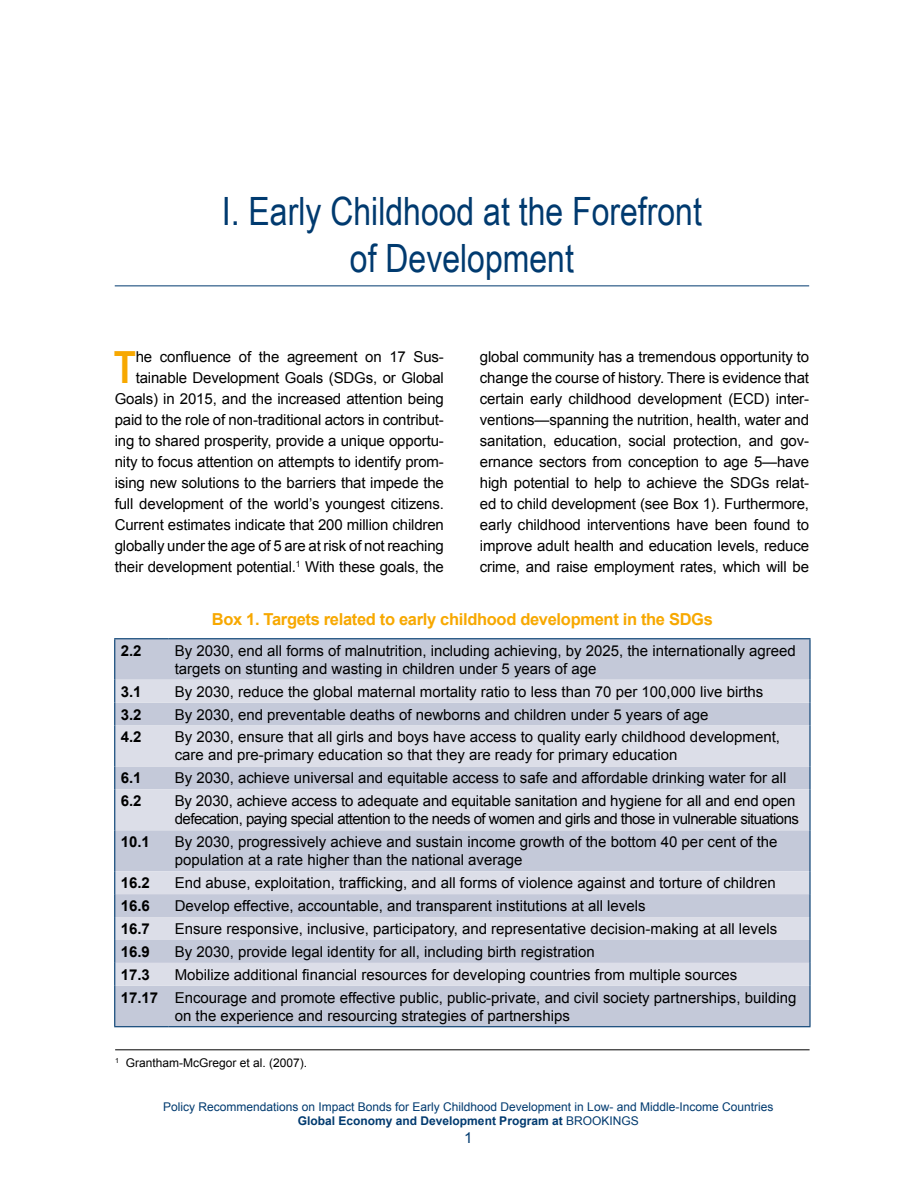
<style>
.page{position:relative;width:918px;height:1188px;background:#fff}
.page>*{position:absolute;margin:0;border:0;box-sizing:border-box;transform-origin:0 0}
.t1{font:700 44.4px "Arial Narrow";color:#f7a800}
.t2{font:39px/46.8px "Arial Narrow";color:#003a6f;text-align:center}
.t3{font:700 16.5px "Arial";letter-spacing:-.02em;color:#f7a800}
.t4{font:15px/21px "Arial";color:#000}
.t5{font:15px/18px "Arial";letter-spacing:-.035em;color:#000}
.t6{font:700 15px "Arial";color:#000}
.t7{font:15px "Arial";color:#003a6f}
.t8{font:12px/14.4px "Arial";color:#003a6f;text-align:center}
.t9{font:12px "Arial";color:#000}
.s1{font-weight:700}
</style>
<div class="page">
<div style="left:115px;top:639px;width:694px;height:387px;background:#c4c9d9"></div>
<svg style="left:115px;top:680px;width:694px;height:306px;background:#d1d5e1"></svg>
<hr style="left:114px;top:638px;width:55px;height:1px;background:#003a6f">
<hr style="left:114px;top:639px;width:1px;height:41px;background:#003a6f">
<hr style="left:169px;top:638px;width:642px;height:1px;background:#003a6f">
<hr style="left:809px;top:639px;width:2px;height:41px;background:#003a6f">
<hr style="left:809px;top:680px;width:2px;height:23px;background:#003a6f">
<svg style="left:114px;top:680px;width:1px;height:46px"></svg>
<hr style="left:809px;top:703px;width:2px;height:23px;background:#003a6f">
<hr style="left:114px;top:726px;width:1px;height:40px;background:#003a6f">
<hr style="left:809px;top:726px;width:2px;height:40px;background:#003a6f">
<svg style="left:114px;top:766px;width:1px;height:23px"></svg>
<hr style="left:809px;top:766px;width:2px;height:23px;background:#003a6f">
<hr style="left:114px;top:789px;width:1px;height:41px;background:#003a6f">
<hr style="left:809px;top:789px;width:2px;height:41px;background:#003a6f">
<hr style="left:114px;top:830px;width:1px;height:41px;background:#003a6f">
<hr style="left:809px;top:830px;width:2px;height:41px;background:#003a6f">
<hr style="left:809px;top:871px;width:2px;height:23px;background:#003a6f">
<hr style="left:809px;top:894px;width:2px;height:23px;background:#003a6f">
<hr style="left:809px;top:917px;width:2px;height:23px;background:#003a6f">
<hr style="left:809px;top:940px;width:2px;height:23px;background:#003a6f">
<svg style="left:114px;top:871px;width:1px;height:115px"></svg>
<hr style="left:809px;top:963px;width:2px;height:23px;background:#003a6f">
<hr style="left:114px;top:986px;width:1px;height:40px;background:#003a6f">
<hr style="left:809px;top:986px;width:2px;height:40px;background:#003a6f">
<hr style="left:114px;top:1026px;width:55px;height:1px;background:#003a6f">
<hr style="left:169px;top:1026px;width:642px;height:1px;background:#003a6f">
<hr style="left:115px;top:1049px;width:695px;height:1px;background:#000">
<hr style="left:115px;top:285px;width:694px;height:1px;background:#003a6f">
<h2 class="t2" style="left:222px;top:187px;width:481px">I. Early Childhood at the Forefront of Development</h2>
<p class="t4" style="left:115px;top:346px;width:331px;text-align:right">he confluence of the agreement on 17 Sus&shy;tainable Development Goals (SDGs, or Global Goals) in 2015, and the increased attention being paid to the role of non-traditional actors in contribut&shy;ing to shared prosperity, provide a unique opportu&shy;nity to focus attention on attempts to identify prom&shy;ising new solutions to the barriers that impede the full development of the world’s youngest citizens.<br>Current estimates indicate that 200 million children globally under the age of 5 are at risk of not reaching their development potential.<sup>1</sup> With these goals, the</p>
<p class="t4" style="left:480px;top:346px;width:331px;text-align:justify">global community has a tremendous opportunity to change the course of history. There is evidence that certain early childhood development (ECD) inter&shy;ventions—spanning the nutrition, health, water and sanitation, education, social protection, and gov&shy;ernance sectors from conception to age 5—have high potential to help to achieve the SDGs relat&shy;ed to child development (see Box 1). Furthermore, early childhood interventions have been found to improve adult health and education levels, reduce crime, and raise employment rates, which will be</p>
<p class="t3" style="left:212px;top:609px;width:503px">Box 1. Targets related to early childhood development in the SDGs</p>
<p class="t6" style="left:121px;top:641px;width:22px">2.2</p>
<p class="t4" style="left:175px;top:642px;width:623px;line-height:18px">By 2030, end all forms of malnutrition, including achieving, by 2025, the internationally agreed targets on stunting and wasting in children under 5 years of age</p>
<p class="t6" style="left:121px;top:681px;width:22px">3.1</p>
<p class="t4" style="left:175px;top:681px;width:590px">By 2030, reduce the global maternal mortality ratio to less than 70 per 100,000 live births</p>
<p class="t6" style="left:121px;top:704px;width:22px">3.2</p>
<p class="t4" style="left:175px;top:704px;width:535px">By 2030, end preventable deaths of newborns and children under 5 years of age</p>
<p class="t6" style="left:121px;top:727px;width:22px">4.2</p>
<p class="t4" style="left:175px;top:728px;width:607px;line-height:18px">By 2030, ensure that all girls and boys have access to quality early childhood development, care and pre-primary education so that they are ready for primary education</p>
<p class="t6" style="left:121px;top:768px;width:22px">6.1</p>
<p class="t4" style="left:175px;top:768px;width:613px">By 2030, achieve universal and equitable access to safe and affordable drinking water for all</p>
<p class="t6" style="left:121px;top:791px;width:22px">6.2</p>
<p class="t5" style="left:175px;top:792px;width:626px">By 2030, achieve access to adequate and equitable sanitation and hygiene for all and end open defecation, paying special attention to the needs of women and girls and those in vulnerable situations</p>
<p class="t6" style="left:121px;top:832px;width:31px">10.1</p>
<p class="t4" style="left:175px;top:833px;width:604px;line-height:18px">By 2030, progressively achieve and sustain income growth of the bottom 40 per cent of the population at a rate higher than the national average</p>
<p class="t6" style="left:121px;top:873px;width:31px">16.2</p>
<p class="t4" style="left:175px;top:873px;width:603px">End abuse, exploitation, trafficking, and all forms of violence against and torture of children</p>
<p class="t6" style="left:121px;top:896px;width:31px">16.6</p>
<p class="t4" style="left:175px;top:895px;width:472px">Develop effective, accountable, and transparent institutions at all levels</p>
<p class="t6" style="left:121px;top:919px;width:31px">16.7</p>
<p class="t4" style="left:175px;top:918px;width:604px">Ensure responsive, inclusive, participatory, and representative decision-making at all levels</p>
<p class="t6" style="left:121px;top:942px;width:31px">16.9</p>
<p class="t4" style="left:175px;top:941px;width:422px">By 2030, provide legal identity for all, including birth registration</p>
<p class="t6" style="left:121px;top:965px;width:31px">17.3</p>
<h1 class="t1" style="left:114px;top:334px;width:24px">T</h1>
<p class="t4" style="left:121px;top:963px;width:677px;line-height:23px;text-align:center">Mobilize additional financial resources for developing countries from multiple sources<br><span class="s1">17.17</span> Encourage and promote effective public, public-private, and civil society partnerships, building</p>
<p class="t4" style="left:175px;top:1005px;width:397px">on the experience and resourcing strategies of partnerships</p>
<p class="t9" style="left:115px;top:1055px;width:193px"><sup>1</sup> Grantham-McGregor et al. (2007).</p>
<p class="t8" style="left:152px;top:1099px;width:612px">Policy Recom endations on Impact Bonds for Early Childhood Development in Low- and Middle-Income Countries<br><span class="s1">Global Economy and Development Program at</span> BROOKINGS</p>
<p class="t7" style="left:453px;top:1128px;width:21px">11</p>
<p class="t8" style="left:163px;top:1099px;width:612px">Policy Recommendations on Impact Bonds for Early Childhood Development in Low- and Middle-Income Countries<br><span class="s1">Global Economy and Development Program at</span> BROOKINGS</p>
</div>
